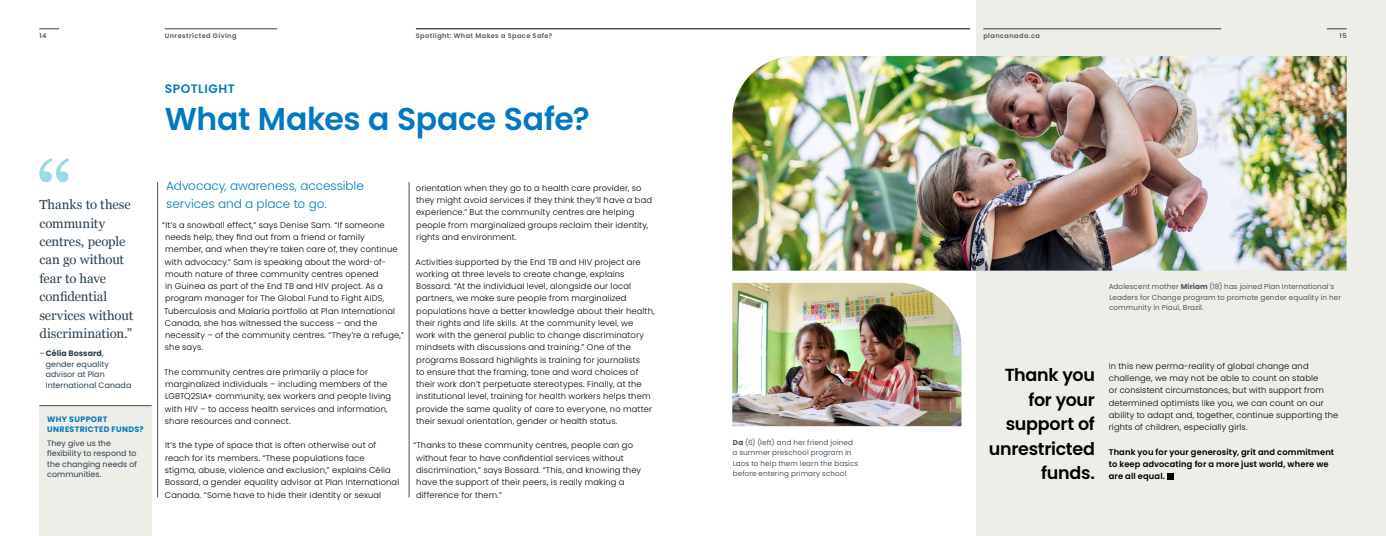
<style>
.page{position:relative;width:1386px;height:536px;background:#fff}
.page>*{position:absolute;margin:0;border:0;box-sizing:border-box;transform-origin:0 0}
.t1{font:600 31.5px "Poppins";letter-spacing:-.01em;color:#0079c1}
.t2{font:600 17.5px/24.5px "Poppins";letter-spacing:-.015em;color:#000;text-align:right}
.t3{font:13.12px/18.4px "Georgia";letter-spacing:-.005em;color:#29404e}
.t4{font:600 12.25px "Poppins";letter-spacing:.045em;color:#0079c1}
.t5{font:300 12.08px/17.5px "Poppins";color:#0079c1}
.t6{font:300 8.31px/12.2px "Poppins";letter-spacing:.02em;color:#000}
.t7{font:600 8.31px/12.2px "Poppins";letter-spacing:.015em;color:#000}
.t8{font:7.88px/10.5px "Poppins";letter-spacing:.01em;color:#29404e}
.t9{font:700 7.88px/10.5px "Poppins";letter-spacing:.045em;color:#0079c1}
.t10{font:7.17px/10.5px "Poppins";letter-spacing:.01em;color:#4b5864}
.t11{font:600 6.56px "Poppins";letter-spacing:.065em;color:#58595b}
.s1{font-weight:700}
</style>
<div class="page">
<hr style="left:158px;top:182px;width:1px;height:315px;background:#4d4d4f">
<hr style="left:409px;top:182px;width:1px;height:315px;background:#4d4d4f">
<svg style="left:39px;top:158px;width:30px;height:24px"></svg>
<div style="left:977px;top:0;width:409px;height:536px;background:#eeeee8"></div>
<div style="left:1167px;top:472px;width:6px;height:7px;background:#000"></div>
<img style="left:732px;top:283px;width:229px;height:143px">
<img style="left:732px;top:56px;width:615px;height:214px">
<div style="left:39px;top:405px;width:113px;height:131px;background:#eeeee8"></div>
<hr style="left:39px;top:405px;width:113px;height:1px;background:#4d4d4f">
<hr style="left:983px;top:29px;width:238px;height:1px;background:#29404e">
<svg style="left:1327px;top:29px;width:20px;height:1px"></svg>
<hr style="left:165px;top:29px;width:112px;height:1px;background:#29404e">
<svg style="left:39px;top:29px;width:20px;height:1px"></svg>
<hr style="left:416px;top:29px;width:554px;height:1px;background:#000">
<p class="t11" style="left:39px;top:32px;width:8px">14</p>
<p class="t11" style="left:165px;top:32px;width:73px">Unrestricted Giving</p>
<p class="t11" style="left:416px;top:32px;width:138px">Spotlight: What Makes a Space Safe?</p>
<p class="t11" style="left:983px;top:32px;width:58px">plancanada.ca</p>
<p class="t11" style="left:1340px;top:32px;width:8px">15</p>
<h3 class="t3" style="left:39px;top:195px;width:95px">Thanks to these community centres, people can go without fear to have confidential services without discrimination.”</h3>
<p class="t8" style="left:46px;top:348px;width:87px;text-indent:-6px">–<span class="s1">Célia Bossard</span>, gender equality advisor at Plan<br>International Canada</p>
<p class="t9" style="left:47px;top:413px;width:98px">WHY SUPPORT<br>UNRESTRICTED FUNDS?</p>
<p class="t8" style="left:47px;top:437px;width:91px">They give us the flexibility to respond to the changing needs of communities.</p>
<h3 class="t4" style="left:165px;top:81px;width:71px">SPOTLIGHT</h3>
<h1 class="t1" style="left:165px;top:100px;width:426px">What Makes a Space Safe?</h1>
<h3 class="t5" style="left:166px;top:177px;width:199px">Advocacy, awareness, accessible services and a place to go.</h3>
<p class="t6" style="left:416px;top:182px;width:238px">orientation when they go to a health care provider, so they might avoid services if they think they’ll have a bad experience.” But the community centres are helping people from marginalized groups reclaim their identity, rights and environment.</p>
<p class="t6" style="left:416px;top:255px;width:241px">Activities supported by the End TB and HIV project are working at three levels to create change, explains Bossard. “At the individual level, alongside our local partners, we make sure people from marginalized populations have a better knowledge about their health, their rights and life skills. At the community level, we<br>work with the general public to change discriminatory mindsets with discussions and training.” One of the programs Bossard highlights is training for journalists<br>to ensure that the framing, tone and word choices of their work don’t perpetuate stereotypes. Finally, at the institutional level, training for health workers helps them provide the same quality of care to everyone, no matter their sexual orientation, gender or health status.</p>
<p class="t6" style="left:416px;top:439px;width:227px;text-indent:-3px">“Thanks to these community centres, people can go without fear to have confidential services without discrimination,” says Bossard. “This, and knowing they have the support of their peers, is really making a difference for them.”</p>
<p class="t6" style="left:162px;top:219px;width:243px">“It’s a snowball effect,” says Denise Sam. “If someone needs help, they find out from a friend or family<br>member, and when they’re taken care of, they continue with advocacy.” Sam is speaking about the word-of&shy;mouth nature of three community centres opened<br>in Guinea as part of the End TB and HIV project. As a program manager for The Global Fund to Fight AIDS, Tuberculosis and Malaria portfolio at Plan International Canada, she has witnessed the success – and the necessity – of the community centres. “They’re a refuge,” she says.</p>
<p class="t6" style="left:164px;top:366px;width:229px">The community centres are primarily a place for marginalized individuals – including members of the LGBTQ2SIA+ community, sex workers and people living with HIV – to access health services and information, share resources and connect.</p>
<p class="t6" style="left:165px;top:439px;width:236px">It’s the type of space that is often otherwise out of reach for its members. “These populations face<br>stigma, abuse, violence and exclusion,” explains Célia Bossard, a gender equality advisor at Plan International Canada. “Some have to hide their identity or sexual</p>
<p class="t10" style="left:733px;top:437px;width:127px"><span class="s1">Da</span> (6) (left) and her friend joined a summer preschool program in<br>Laos to help them learn the basics before entering primary school.</p>
<p class="t10" style="left:1109px;top:281px;width:234px">Adolescent mother <span class="s1">Miriam</span> (18) has joined Plan International’s<br>Leaders for Change program to promote gender equality in her community in Piauí, Brazil.</p>
<h2 class="t2" style="left:989px;top:362px;width:108px">Thank you for your support of unrestricted funds.</h2>
<p class="t6" style="left:1109px;top:359px;width:231px">In this new perma-reality of global change and challenge, we may not be able to count on stable<br>or consistent circumstances, but with support from determined optimists like you, we can count on our ability to adapt and, together, continue supporting the rights of children, especially girls.</p>
<p class="t7" style="left:1109px;top:445px;width:227px">Thank you for your generosity, grit and commitment to keep advocating for a more just world, where we are all equal.</p>
</div>
